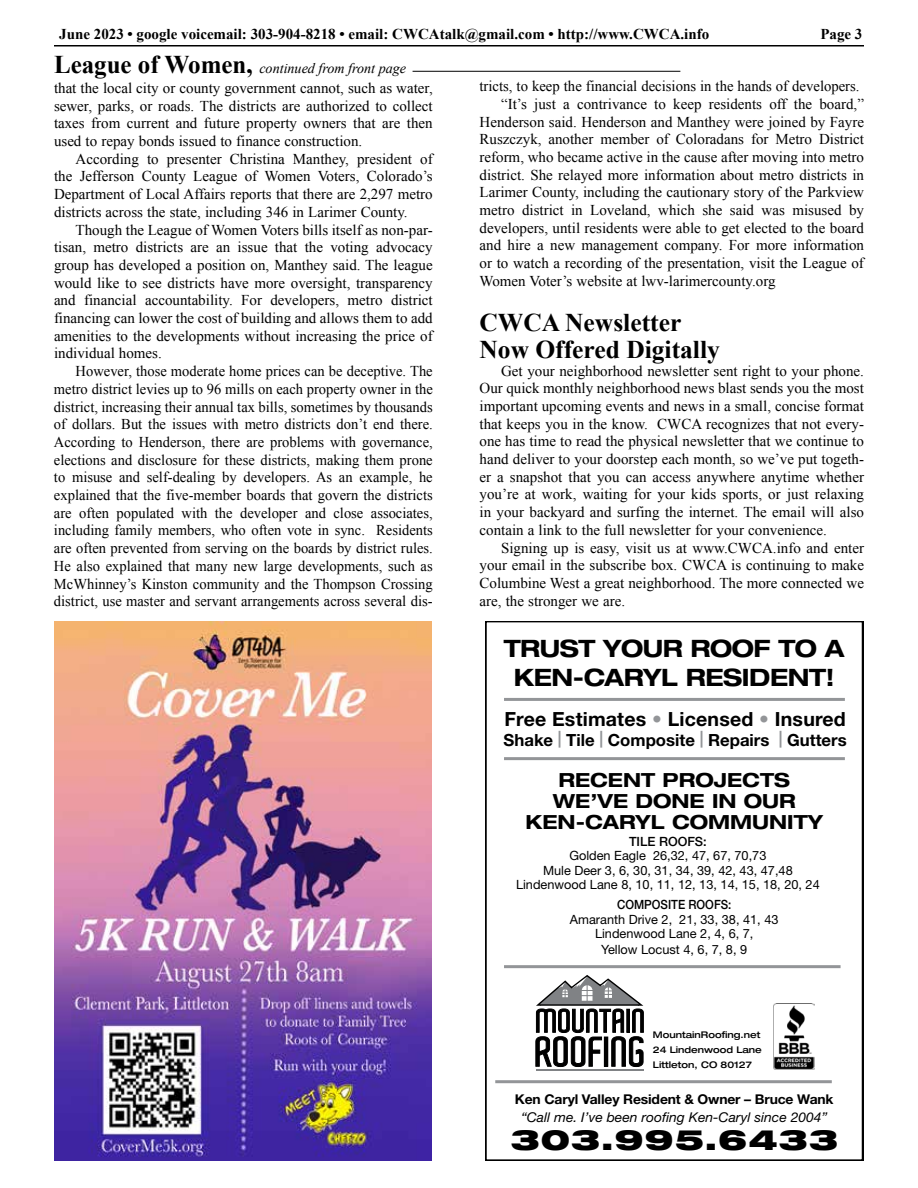
<style>
.page{position:relative;width:918px;height:1188px;background:#fff}
.page>*{position:absolute;margin:0;border:0;box-sizing:border-box;transform-origin:0 0}
.t1{font:900 expanded 28.05px "Helvetica Neue LT Std";letter-spacing:.03em;color:#000;scale:1.08 1}
.t2{font:700 25.5px/27px "Times New Roman";color:#000}
.t3{font:700 expanded 24px/28.5px "Helvetica Neue LT Std";letter-spacing:-.02em;color:#000;text-align:center}
.t4{font:700 expanded 19.5px/21px "Helvetica Neue LT Std";color:#000;text-align:center}
.t5{font:700 19.5px "Helvetica Neue LT Std";letter-spacing:.01em;color:#000}
.t6{font:700 16.8px "Helvetica Neue LT Std";color:#000}
.t7{font:15px/17.7px "Times New Roman";color:#000;text-align:justify}
.t8{font:700 15px "Times New Roman";color:#000}
.t9{font:italic 14.4px "Times New Roman";color:#000}
.t10{font:italic 13.5px "Helvetica Neue LT Std";color:#000}
.t11{font:700 13.5px "Helvetica Neue LT Std";letter-spacing:-.01em;color:#000}
.t12{font:12.75px/14.2px "Helvetica Neue LT Std";color:#000;text-align:center}
.t13{font:500 12.75px "Helvetica Neue LT Std";color:#000;scale:.9 1}
.t14{font:500 12.75px "Helvetica Neue LT Std";color:#000}
.t15{font:500 expanded 9.15px/15px "Helvetica Neue LT Std";color:#000}
.s1{font-weight:700;font-style:normal;font-size:25.5px}
.s2{color:#939598}
</style>
<div class="page">
<hr style="left:54px;top:45px;width:810px;height:1px;background:#000">
<img style="left:54px;top:621px;width:378px;height:540px">
<svg style="left:485px;top:621px;width:378px;height:540px"></svg>
<hr style="left:413px;top:71px;width:267px;height:1px;background:#000">
<p class="t8" style="left:59px;top:23px;width:652px">June 2023 • google voicemail: 303-904-8218 • email: CWCAtalk@gmail.com • http://www.CWCA.info</p>
<p class="t8" style="left:820px;top:23px;width:44px">Page 3</p>
<p class="t9" style="left:54px;top:58px;width:354px"><span class="s1">League of Women,</span> continued from front page</p>
<p class="t7" style="left:54px;top:79px;width:380px">that the local city or county government cannot, such as water, sewer, parks, or roads. The districts are authorized to collect taxes from current and future property owners that are then used to repay bonds issued to finance construction.</p>
<p class="t7" style="left:54px;top:150px;width:380px;text-indent:22px">According to presenter Christina Manthey, president of the Jefferson County League of Women Voters, Colorado’s Department of Local Affairs reports that there are 2,297 metro districts across the state, including 346 in Larimer County.</p>
<p class="t7" style="left:54px;top:220px;width:380px;text-indent:22px">Though the League of Women Voters bills itself as non-par&shy;tisan, metro districts are an issue that the voting advocacy group has developed a position on, Manthey said. The league would like to see districts have more oversight, transparency and financial accountability. For developers, metro district financing can lower the cost of building and allows them to add amenities to the developments without increasing the price of individual homes.</p>
<p class="t7" style="left:54px;top:362px;width:380px;text-indent:22px">However, those moderate home prices can be deceptive. The metro district levies up to 96 mills on each property owner in the district, increasing their annual tax bills, sometimes by thousands of dollars. But the issues with metro districts don’t end there.<br>According to Henderson, there are problems with governance, elections and disclosure for these districts, making them prone to misuse and self-dealing by developers. As an example, he explained that the five-member boards that govern the districts are often populated with the developer and close associates, including family members, who often vote in sync. Residents are often prevented from serving on the boards by district rules.<br>He also explained that many new large developments, such as McWhinney’s Kinston community and the Thompson Crossing district, use master and servant arrangements across several dis-</p>
<p class="t7" style="left:480px;top:77px;width:382px">tricts, to keep the financial decisions in the hands of developers.</p>
<p class="t7" style="left:501px;top:95px;width:364px">“It’s just a contrivance to keep residents off the board,”</p>
<p class="t7" style="left:480px;top:112px;width:386px">Henderson said. Henderson and Manthey were joined by Fayre</p>
<p class="t7" style="left:480px;top:130px;width:386px">Ruszczyk, another member of Coloradans for Metro District</p>
<p class="t7" style="left:480px;top:148px;width:386px">reform, who became active in the cause after moving into metro</p>
<p class="t7" style="left:480px;top:166px;width:386px">district. She relayed more information about metro districts in</p>
<p class="t7" style="left:480px;top:183px;width:386px">Larimer County, including the cautionary story of the Parkview</p>
<p class="t7" style="left:480px;top:201px;width:386px">metro district in Loveland, which she said was misused by</p>
<p class="t7" style="left:480px;top:219px;width:386px">developers, until residents were able to get elected to the board</p>
<p class="t7" style="left:480px;top:236px;width:386px">and hire a new management company. For more information</p>
<p class="t7" style="left:480px;top:254px;width:386px">or to watch a recording of the presentation, visit the League of</p>
<p class="t7" style="left:480px;top:272px;width:298px">Women Voter’s website at lwv-larimercounty.org</p>
<h2 class="t2" style="left:480px;top:308px;width:242px">CWCA Newsletter<br>Now Offered Digitally</h2>
<p class="t7" style="left:480px;top:361px;width:386px;text-indent:22px">Get your neighborhood newsletter sent right to your phone.<br>Our quick monthly neighborhood news blast sends you the most important upcoming events and news in a small, concise format that keeps you in the know. CWCA recognizes that not every&shy;one has time to read the physical newsletter that we continue to hand deliver to your doorstep each month, so we’ve put togeth&shy;er a snapshot that you can access anywhere anytime whether you’re at work, waiting for your kids sports, or just relaxing in your backyard and surfing the internet. The email will also contain a link to the full newsletter for your convenience.</p>
<p class="t7" style="left:480px;top:538px;width:386px;text-indent:22px">Signing up is easy, visit us at www.CWCA.info and enter your email in the subscribe box. CWCA is continuing to make Columbine West a great neighborhood. The more connected we are, the stronger we are.</p>
<h3 class="t3" style="left:504px;top:634px;width:342px">TRUST YOUR ROOF TO A<br>KEN-CARYL RESIDENT!</h3>
<h3 class="t5" style="left:504px;top:707px;width:343px">Free Estimates <span class="s2">•</span> Licensed <span class="s2">•</span> Insured</h3>
<p class="t6" style="left:504px;top:730px;width:345px">Shake <sup>|</sup> Tile <sup>|</sup> Composite <sup>|</sup> Repairs <sup>|</sup> Gutters</p>
<h3 class="t4" style="left:526px;top:769px;width:299px">RECENT PROJECTS<br>WE’VE DONE IN OUR<br>KEN-CARYL COMMUNITY</h3>
<p class="t14" style="left:629px;top:834px;width:79px">TILE ROOFS:</p>
<p class="t12" style="left:516px;top:849px;width:305px">Golden Eagle 26,32, 47, 67, 70,73<br>Mule Deer 3, 6, 30, 31, 34, 39, 42, 43, 47,48<br>Lindenwood Lane 8, 10, 11, 12, 13, 14, 15, 18, 20, 24</p>
<p class="t13" style="left:617px;top:897px;width:129px">COMPOSITE ROOFS:</p>
<p class="t12" style="left:570px;top:912px;width:210px">Amaranth Drive 2, 21, 33, 38, 41, 43<br>Lindenwood Lane 2, 4, 6, 7,</p>
<p class="t12" style="left:601px;top:942px;width:147px">Yellow Locust 4, 6, 7, 8, 9</p>
<p class="t15" style="left:653px;top:1027px;width:110px">MountainRoofing.net<br>24 Lindenwood Lane<br>Littleton, CO 80127</p>
<p class="t11" style="left:515px;top:1091px;width:320px">Ken Caryl Valley Resident &amp; Owner – Bruce Wank</p>
<p class="t10" style="left:521px;top:1109px;width:308px">“Call me. I’ve been roofing Ken-Caryl since 2004”</p>
<h1 class="t1" style="left:511px;top:1122px;width:305px">303.995.6433</h1>
</div>
